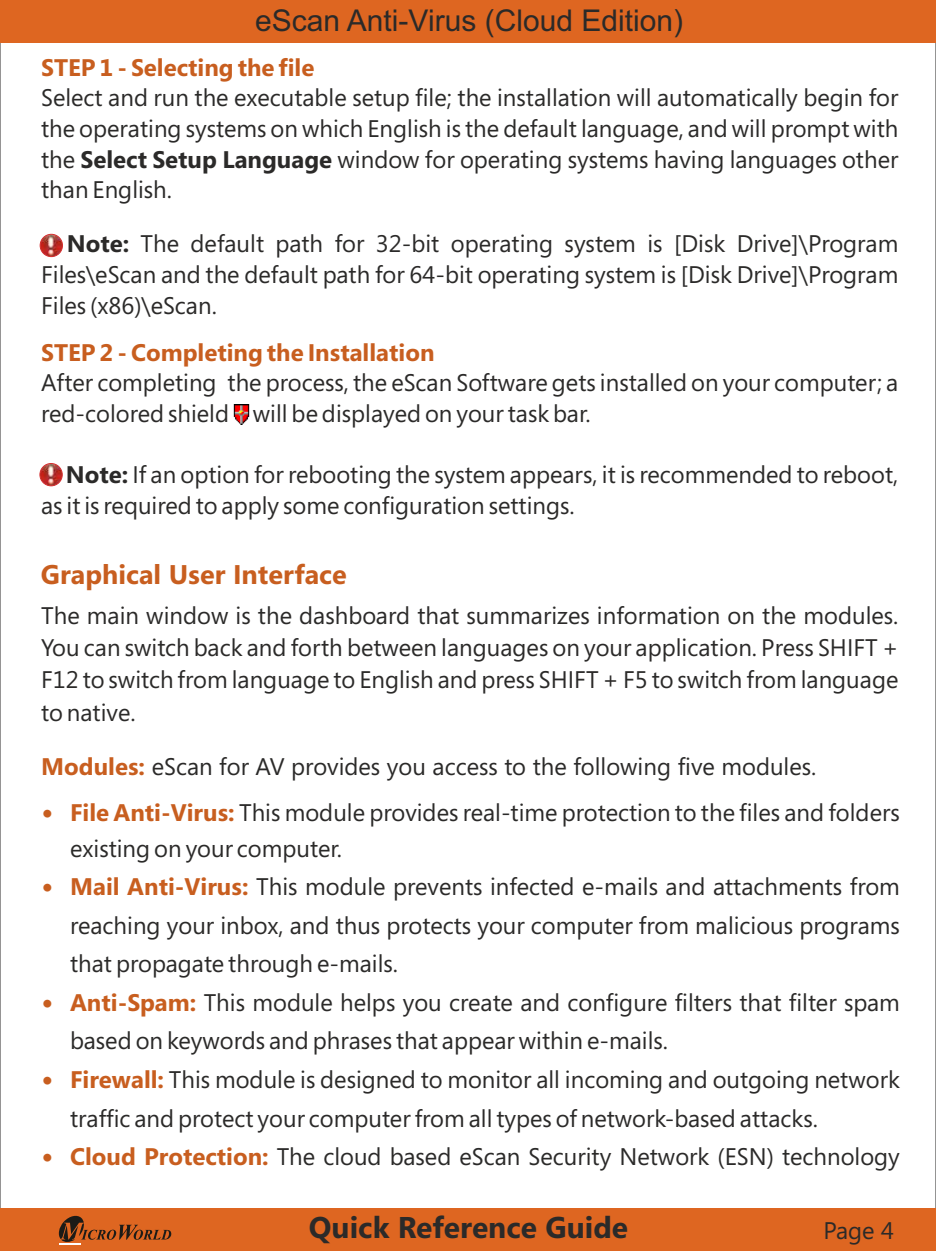
<style>
.page{position:relative;width:936px;height:1251px;background:#fff}
.page>*{position:absolute;margin:0;border:0;box-sizing:border-box;transform-origin:0 0}
.t1{font:30px "Arial";color:#2b2a29}
.t2{font:700 30px "Segoe";color:#2b2a29}
.t3{font:700 27px "Segoe";color:#c85e1f}
.t4{font:24px/38.7px "Segoe";color:#2b2a29}
.t5{font:700 24px "Segoe";color:#c85e1f}
.s1{font-weight:700}
.s2{font-weight:700;color:#c85e1f}
</style>
<div class="page">
<div style="left:0;top:0;width:935px;height:43px;background:#de6621"></div>
<div style="left:0;top:1208px;width:935px;height:42px;background:#de6621"></div>
<svg style="left:58px;top:1215px;width:113px;height:27px"></svg>
<hr style="left:59px;top:1242px;width:22px;height:2px;background:#fefefe">
<img style="left:40px;top:463px;width:22px;height:22px;border-radius:50%">
<div style="left:40px;top:463px;width:23px;height:23px;border:1px solid #d52c2e;border-radius:50%"></div>
<img style="left:40px;top:234px;width:22px;height:22px;border-radius:50%">
<div style="left:40px;top:234px;width:23px;height:23px;border:1px solid #d52c2e;border-radius:50%"></div>
<img style="left:233px;top:404px;width:17px;height:20px">
<p class="t1" style="left:255px;top:9px;width:429px">eScan Anti-Virus (Cloud Edition)</p>
<p class="t5" style="left:41px;top:58px;width:275px">STEP 1 - Selecting the file</p>
<p class="t4" style="left:41px;top:85px;width:858px;line-height:30.6px;text-align:justify">Select and run the executable setup file; the installation will automatically begin for the operating systems on which English is the default language, and will prompt with the <span class="s1">Select Setup Language</span> window for operating systems having languages other than English.</p>
<p class="t4" style="left:41px;top:231px;width:858px;line-height:30.6px;text-align:justify;text-indent:26px"><span class="s1">Note:</span> The default path for 32-bit operating system is [Disk Drive]\Program Files\eScan and the default path for 64-bit operating system is [Disk Drive]\Program Files (x86)\eScan.</p>
<p class="t5" style="left:41px;top:343px;width:395px">STEP 2 - Completing the Installation</p>
<p class="t4" style="left:41px;top:369px;width:858px;line-height:30.6px">After completing the process, the eScan Software gets installed on your computer; a red-colored shield will be displayed on your task bar.</p>
<p class="t4" style="left:41px;top:461px;width:858px;line-height:30.6px;text-indent:25px"><span class="s1">Note:</span> If an option for rebooting the system appears, it is recommended to reboot, as it is required to apply some configuration settings.</p>
<p class="t3" style="left:41px;top:563px;width:307px">Graphical User Interface</p>
<p class="t4" style="left:41px;top:601px;width:858px;line-height:32.4px;text-align:justify">The main window is the dashboard that summarizes information on the modules.<br>You can switch back and forth between languages on your application. Press SHIFT + F12 to switch from language to English and press SHIFT + F5 to switch from language to native.</p>
<p class="t4" style="left:70px;top:745px;width:831px;line-height:46.2px;text-indent:-29px"><span class="s2">Modules:</span> eScan for AV provides you access to the following five modules.<br><span class="s2">File Anti-Virus:</span> This module provides real-time protection to the files and folders</p>
<p class="t4" style="left:70px;top:830px;width:831px">existing on your computer.<br><span class="s2">Mail Anti-Virus:</span> This module prevents infected e-mails and attachments from reaching your inbox, and thus protects your computer from malicious programs that propagate through e-mails.<br><span class="s2">Anti-Spam:</span> This module helps you create and configure filters that filter spam based on keywords and phrases that appear within e-mails.<br><span class="s2">Firewall:</span> This module is designed to monitor all incoming and outgoing network traffic and protect your computer from all types of network-based attacks.<br><span class="s2">Cloud Protection:</span> The cloud based eScan Security Network (ESN) technology</p>
<p class="t2" style="left:309px;top:1215px;width:321px">Quick Reference Guide</p>
<p class="t4" style="left:823px;top:1212px;width:72px">Page 4</p>
</div>
